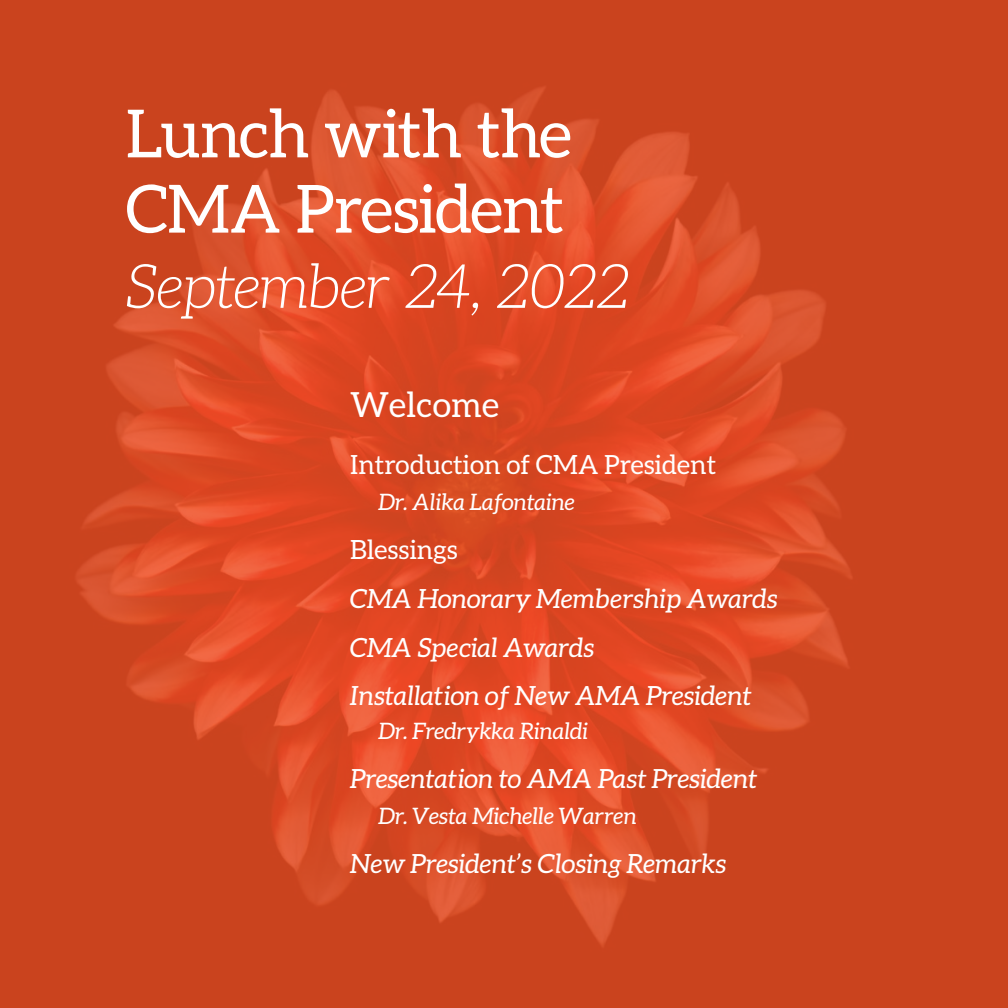
<style>
.page{position:relative;width:1008px;height:1008px;background:#fff}
.page>*{position:absolute;margin:0;border:0;box-sizing:border-box;transform-origin:0 0}
.t1{font:66.5px/75.2px "Aleo";letter-spacing:-.02em;color:#fff}
.t2{font:italic 300 61.25px "Aleo";letter-spacing:-.02em;color:#fff}
.t3{font:34.65px "Aleo";color:#fff}
.t4{font:italic 26.43px/48.8px "Aleo";color:#fff}
.t5{font:26.43px "Aleo";color:#fff}
.t6{font:italic 22.75px "Aleo";color:#fff}
</style>
<div class="page">
<img style="left:0;top:0;width:1008px;height:1008px">
<h1 class="t1" style="left:126px;top:95px;width:448px">Lunch with the<br>CMA President</h1>
<h2 class="t2" style="left:126px;top:253px;width:506px">September 24, 2022</h2>
<h3 class="t3" style="left:350px;top:385px;width:150px">Welcome</h3>
<p class="t5" style="left:350px;top:450px;width:368px">Introduction of CMA President</p>
<p class="t6" style="left:379px;top:489px;width:198px">Dr. Alika Lafontaine</p>
<p class="t5" style="left:350px;top:535px;width:109px">Blessings</p>
<p class="t4" style="left:350px;top:574px;width:429px">CMA Honorary Membership Awards<br>CMA Special Awards<br>Installation of New AMA President</p>
<p class="t6" style="left:379px;top:718px;width:211px">Dr. Fredrykka Rinaldi</p>
<p class="t4" style="left:350px;top:754px;width:408px">Presentation to AMA Past President</p>
<p class="t6" style="left:379px;top:803px;width:260px">Dr. Vesta Michelle Warren</p>
<p class="t4" style="left:350px;top:838px;width:378px">New President’s Closing Remarks</p>
</div>
